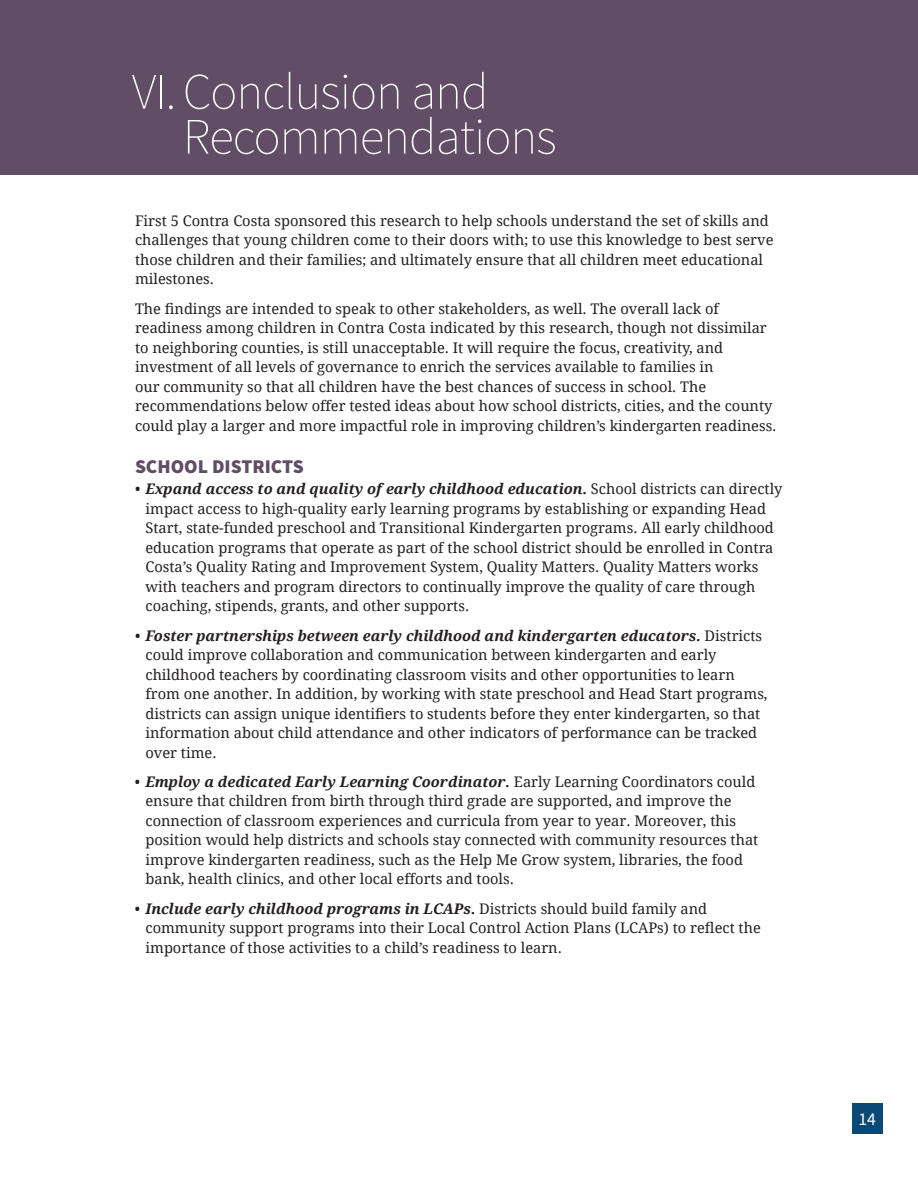
<style>
.page{position:relative;width:918px;height:1188px;background:#fff}
.page>*{position:absolute;margin:0;border:0;box-sizing:border-box;transform-origin:0 0}
.t1{font:200 51px/45px "Source Sans Pro";letter-spacing:-.02em;color:#fff}
.t2{font:900 19.5px "Source Sans Pro";color:#614e66}
.t3{font:18px "Source Sans Pro";color:#fff}
.t4{font:14.7px/19.5px "Droid Serif";color:#231f20}
.s1{font-weight:700;font-style:italic}
</style>
<div class="page">
<div style="left:852px;top:1103px;width:31px;height:31px;background:#0a4975"></div>
<div style="left:0;top:0;width:918px;height:175px;background:#614e66"></div>
<h1 class="t1" style="left:183px;top:69px;width:375px;text-indent:-51px">VI.Conclusion and<br>Recommendations</h1>
<p class="t4" style="left:135px;top:211px;width:640px">First 5 Contra Costa sponsored this research to help schools understand the set of skills and challenges that young children come to their doors with; to use this knowledge to best serve those children and their families; and ultimately ensure that all children meet educational milestones.</p>
<p class="t4" style="left:135px;top:298px;width:643px">The findings are intended to speak to other stakeholders, as well. The overall lack of readiness among children in Contra Costa indicated by this research, though not dissimilar to neighboring counties, is still unacceptable. It will require the focus, creativity, and investment of all levels of governance to enrich the services available to families in<br>our community so that all children have the best chances of success in school. The recommendations below offer tested ideas about how school districts, cities, and the county could play a larger and more impactful role in improving children’s kindergarten readiness.</p>
<h2 class="t2" style="left:135px;top:454px;width:170px">SCHOOL DISTRICTS</h2>
<p class="t4" style="left:146px;top:479px;width:639px;text-indent:-11px">• <span class="s1">Expand access to and quality of early childhood education.</span> School districts can directly impact access to high-quality early learning programs by establishing or expanding Head Start, state-funded preschool and Transitional Kindergarten programs. All early childhood education programs that operate as part of the school district should be enrolled in Contra Costa’s Quality Rating and Improvement System, Quality Matters. Quality Matters works with teachers and program directors to continually improve the quality of care through coaching, stipends, grants, and other supports.</p>
<p class="t4" style="left:146px;top:625px;width:624px;text-indent:-11px">• <span class="s1">Foster partnerships between early childhood and kindergarten educators.</span> Districts could improve collaboration and communication between kindergarten and early childhood teachers by coordinating classroom visits and other opportunities to learn from one another. In addition, by working with state preschool and Head Start programs, districts can assign unique identifiers to students before they enter kindergarten, so that information about child attendance and other indicators of performance can be tracked over time.</p>
<p class="t4" style="left:146px;top:771px;width:614px;text-indent:-11px">• <span class="s1">Employ a dedicated Early Learning Coordinator.</span> Early Learning Coordinators could ensure that children from birth through third grade are supported, and improve the connection of classroom experiences and curricula from year to year. Moreover, this position would help districts and schools stay connected with community resources that improve kindergarten readiness, such as the Help Me Grow system, libraries, the food bank, health clinics, and other local efforts and tools.</p>
<p class="t4" style="left:146px;top:898px;width:617px;text-indent:-11px">• <span class="s1">Include early childhood programs in LCAPs.</span> Districts should build family and community support programs into their Local Control Action Plans (LCAPs) to reflect the importance of those activities to a child’s readiness to learn.</p>
<p class="t3" style="left:859px;top:1108px;width:19px">14</p>
</div>
